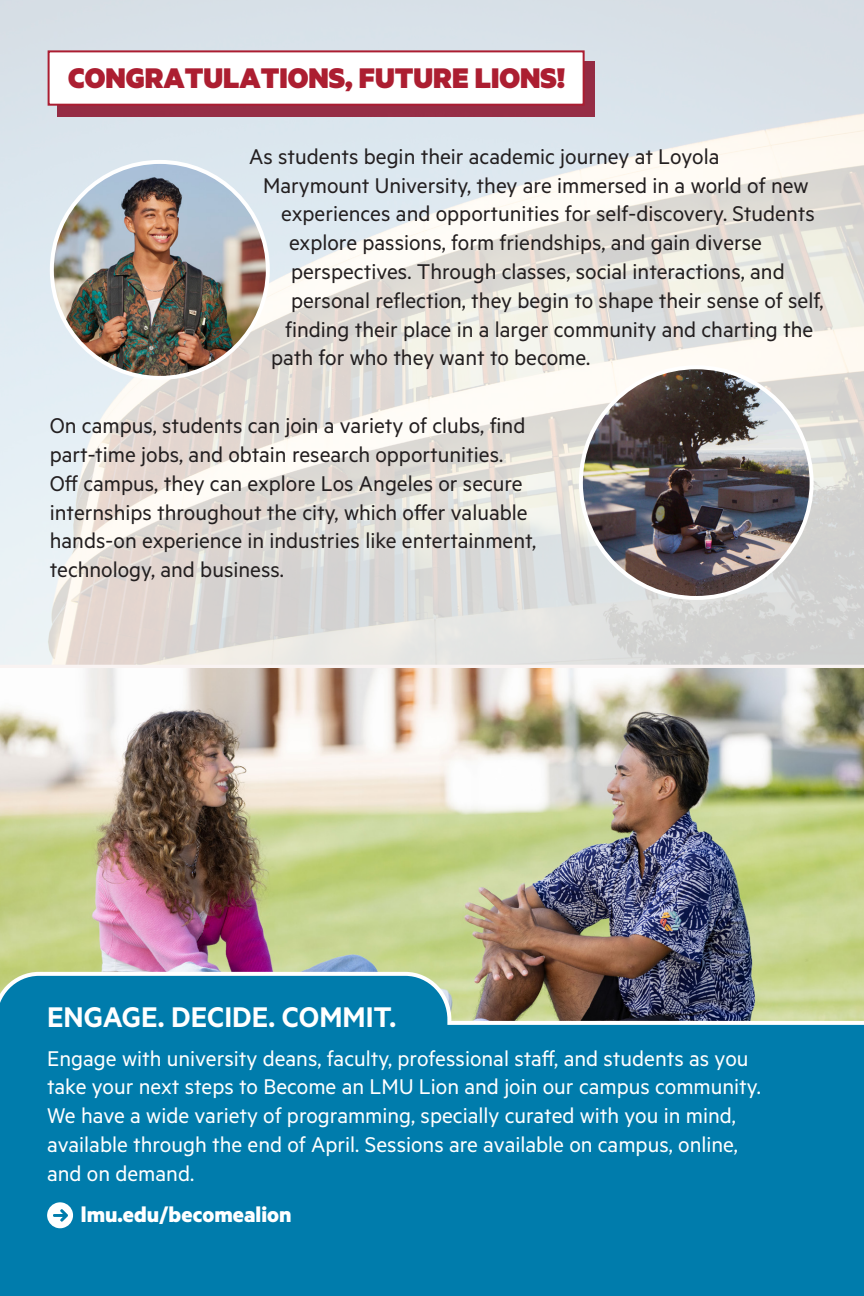
<style>
.page{position:relative;width:864px;height:1296px;background:#fff}
.page>*{position:absolute;margin:0;border:0;box-sizing:border-box;transform-origin:0 0}
.t1{font:900 32px "Metric";color:#ac1e31}
.t2{font:600 32px "Metric";color:#fff}
.t3{font:24px/28.8px "Metric";color:#231f20}
.t4{font:24px/28.8px "Metric";color:#fff}
.t5{font:700 24px "Metric";color:#fff}
</style>
<div class="page">
<img style="left:0;top:0;width:864px;height:665px">
<div style="left:48px;top:50px;width:537px;height:56px;background:#fff;border:2px solid #ab1d31"></div>
<hr style="left:0;top:665px;width:864px;height:4px;background:#f9f3f2">
<img style="left:52px;top:162px;width:216px;height:216px;border-radius:108px">
<img style="left:581px;top:367px;width:231px;height:231px;border-radius:115px">
<img style="left:0;top:668px;width:864px;height:302px">
<svg style="left:0;top:970px;width:864px;height:326px;background:#0d7da7"></svg>
<svg style="left:47px;top:1202px;width:26px;height:26px"></svg>
<h1 class="t1" style="left:68px;top:58px;width:499px">CONGRATULATIONS, FUTURE LIONS!</h1>
<p class="t3" style="left:263px;top:141px;width:547px;text-indent:-14px">As students begin their academic journey at Loyola<br>Marymount University, they are immersed in a world of new</p>
<p class="t3" style="left:289px;top:199px;width:536px;text-indent:-8px">experiences and opportunities for self-discovery. Students explore passions, form friendships, and gain diverse perspectives. Through classes, social interactions, and personal reflection, they begin to shape their sense of self,</p>
<p class="t3" style="left:271px;top:314px;width:544px;text-indent:14px">finding their place in a larger community and charting the path for who they want to become.</p>
<p class="t3" style="left:50px;top:410px;width:488px">On campus, students can join a variety of clubs, find part-time jobs, and obtain research opportunities.<br>Of campus, they can explore Los Angeles or secure internships throughout the city, which ofer valuable hands-on experience in industries like entertainment, technology, and business.</p>
<p class="t2" style="left:47px;top:998px;width:351px">ENGAGE. DECIDE. COMMIT.</p>
<p class="t4" style="left:47px;top:1043px;width:715px">Engage with university deans, faculty, professional staf, and students as you take your next steps to Become an LMU Lion and join our campus community.<br>We have a wide variety of programming, specially curated with you in mind, available through the end of April. Sessions are available on campus, online, and on demand.</p>
<p class="t5" style="left:81px;top:1200px;width:212px">lmu.edu/becomealion</p>
</div>
